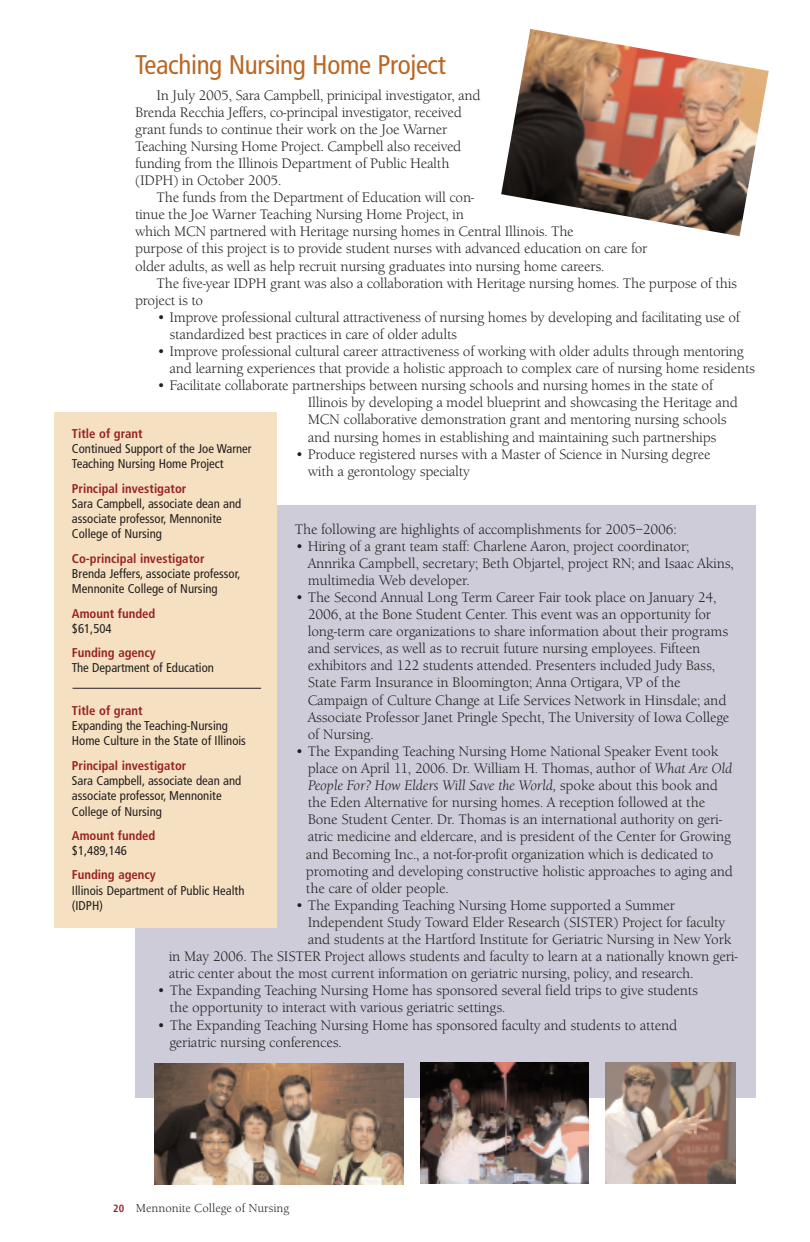
<style>
.page{position:relative;width:810px;height:1242px;background:#fff}
.page>*{position:absolute;margin:0;border:0;box-sizing:border-box;transform-origin:0 0}
.t1{font:condensed 27px "Frutiger";letter-spacing:-.015em;color:#b96826}
.t2{font:14.25px/17.1px "Berkeley Old ITC";letter-spacing:-.01em;color:#231f20}
.t3{font:condensed 12.75px/15.3px "Frutiger";color:#231f20}
.t4{font:700 condensed 12.75px "Frutiger";color:#972121}
.t5{font:12px "Berkeley Old ITC";color:#231f20}
.s1{font-style:italic}
.s2{font-family:"Frutiger";font-weight:700;font-stretch:condensed;font-size:10.5px;color:#972121}
</style>
<div class="page">
<div style="left:135px;top:505px;width:621px;height:593px;background:#cfccd9"></div>
<div style="left:54px;top:412px;width:223px;height:516px;background:#f5e1c1"></div>
<hr style="left:73px;top:688px;width:188px;height:1px;background:#231f20">
<img style="left:420px;top:1062px;width:169px;height:121px">
<img style="left:154px;top:1063px;width:250px;height:121px">
<img style="left:501px;top:29px;width:268px;height:207px">
<img style="left:606px;top:1062px;width:130px;height:122px">
<h1 class="t1" style="left:135px;top:54px;width:312px">Teaching Nursing Home Project</h1>
<p class="t2" style="left:135px;top:88px;width:347px;text-indent:22px">In July 2005, Sara Campbell, prinicipal investigator, and Brenda Recchia Jeffers, co-principal investigator, received grant funds to continue their work on the Joe Warner Teaching Nursing Home Project. Campbell also received funding from the Illinois Department of Public Health (IDPH) in October 2005.</p>
<p class="t2" style="left:135px;top:191px;width:514px;text-indent:22px">The funds from the Department of Education will con-<br>tinue the Joe Warner Teaching Nursing Home Project, in<br>which MCN partnered with Heritage nursing homes in Central Illinois. The<br>purpose of this project is to provide student nurses with advanced education on care for older adults, as well as help recruit nursing graduates into nursing home careers.</p>
<p class="t2" style="left:135px;top:276px;width:604px;text-indent:22px">The five-year IDPH grant was also a collaboration with Heritage nursing homes. The purpose of this project is to</p>
<p class="t2" style="left:169px;top:310px;width:572px;text-indent:-13px">• Improve professional cultural attractiveness of nursing homes by developing and facilitating use of standardized best practices in care of older adults</p>
<p class="t2" style="left:169px;top:345px;width:587px;text-indent:-13px">• Improve professional cultural career attractiveness of working with older adults through mentoring and learning experiences that provide a holistic approach to complex care of nursing home residents</p>
<p class="t2" style="left:308px;top:379px;width:431px;text-indent:-151px">• Facilitate collaborate partnerships between nursing schools and nursing homes in the state of Illinois by developing a model blueprint and showcasing the Heritage and MCN collaborative demonstration grant and mentoring nursing schools and nursing homes in establishing and maintaining such partnerships</p>
<p class="t2" style="left:308px;top:447px;width:404px;text-indent:-13px">• Produce registered nurses with a Master of Science in Nursing degree with a gerontology specialty</p>
<p class="t4" style="left:72px;top:428px;width:72px">Title of grant</p>
<p class="t3" style="left:72px;top:442px;width:181px">Continued Support of the Joe Warner<br>Teaching Nursing Home Project</p>
<p class="t4" style="left:72px;top:483px;width:116px">Principal investigator</p>
<p class="t3" style="left:72px;top:497px;width:171px">Sara Campbell, associate dean and associate professor, Mennonite<br>College of Nursing</p>
<p class="t4" style="left:72px;top:553px;width:134px">Co-principal investigator</p>
<p class="t3" style="left:72px;top:567px;width:170px">Brenda Jeffers, associate professor,<br>Mennonite College of Nursing</p>
<p class="t4" style="left:72px;top:608px;width:85px">Amount funded</p>
<p class="t3" style="left:72px;top:622px;width:41px">$61,504</p>
<p class="t4" style="left:72px;top:648px;width:85px">Funding agency</p>
<p class="t3" style="left:72px;top:661px;width:144px">The Department of Education</p>
<p class="t4" style="left:72px;top:705px;width:72px">Title of grant</p>
<p class="t3" style="left:72px;top:719px;width:176px">Expanding the Teaching-Nursing<br>Home Culture in the State of Illinois</p>
<p class="t4" style="left:72px;top:760px;width:116px">Principal investigator</p>
<p class="t3" style="left:72px;top:774px;width:171px">Sara Campbell, associate dean and associate professor, Mennonite<br>College of Nursing</p>
<p class="t4" style="left:72px;top:830px;width:85px">Amount funded</p>
<p class="t3" style="left:72px;top:844px;width:57px">$1,489,146</p>
<p class="t4" style="left:72px;top:870px;width:85px">Funding agency</p>
<p class="t3" style="left:72px;top:884px;width:174px">Illinois Department of Public Health (IDPH)</p>
<p class="t2" style="left:295px;top:522px;width:383px">The following are highlights of accomplishments for 2005–2006:</p>
<p class="t2" style="left:308px;top:539px;width:428px;text-indent:-13px">• Hiring of a grant team staff: Charlene Aaron, project coordinator;<br>Annrika Campbell, secretary; Beth Objartel, project RN; and Isaac Akins, multimedia Web developer.</p>
<p class="t2" style="left:308px;top:590px;width:423px;text-indent:-13px">• The Second Annual Long Term Career Fair took place on January 24, 2006, at the Bone Student Center. This event was an opportunity for long-term care organizations to share information about their programs and services, as well as to recruit future nursing employees. Fifteen exhibitors and 122 students attended. Presenters included Judy Bass, State Farm Insurance in Bloomington; Anna Ortigara, VP of the Campaign of Culture Change at Life Services Network in Hinsdale; and Associate Professor Janet Pringle Specht, The University of Iowa College of Nursing.</p>
<p class="t2" style="left:306px;top:744px;width:428px;text-indent:-11px">• The Expanding Teaching Nursing Home National Speaker Event took place on April 11, 2006. Dr. William H. Thomas, author of <span class="s1">What Are Old People For? How Elders Will Save the World,</span> spoke about this book and the Eden Alternative for nursing homes. A reception followed at the Bone Student Center. Dr. Thomas is an international authority on geri&shy;atric medicine and eldercare, and is president of the Center for Growing and Becoming Inc., a not-for-profit organization which is dedicated to promoting and developing constructive holistic approaches to aging and the care of older people.</p>
<p class="t2" style="left:295px;top:898px;width:382px">• The Expanding Teaching Nursing Home supported a Summer</p>
<p class="t2" style="left:308px;top:916px;width:419px">Independent Study Toward Elder Research (SISTER) Project for faculty</p>
<p class="t2" style="left:308px;top:933px;width:425px">and students at the Hartford Institute for Geriatric Nursing in New York</p>
<p class="t2" style="left:169px;top:950px;width:571px">in May 2006. The SISTER Project allows students and faculty to learn at a nationally known geri-</p>
<p class="t2" style="left:169px;top:967px;width:526px">atric center about the most current information on geriatric nursing, policy, and research.</p>
<p class="t2" style="left:169px;top:984px;width:530px;text-indent:-13px">• The Expanding Teaching Nursing Home has sponsored several field trips to give students the opportunity to interact with various geriatric settings.</p>
<p class="t2" style="left:169px;top:1018px;width:509px;text-indent:-13px">• The Expanding Teaching Nursing Home has sponsored faculty and students to attend geriatric nursing conferences.</p>
<p class="t5" style="left:113px;top:1204px;width:178px"><span class="s2">20</span> Mennonite College of Nursing</p>
</div>
